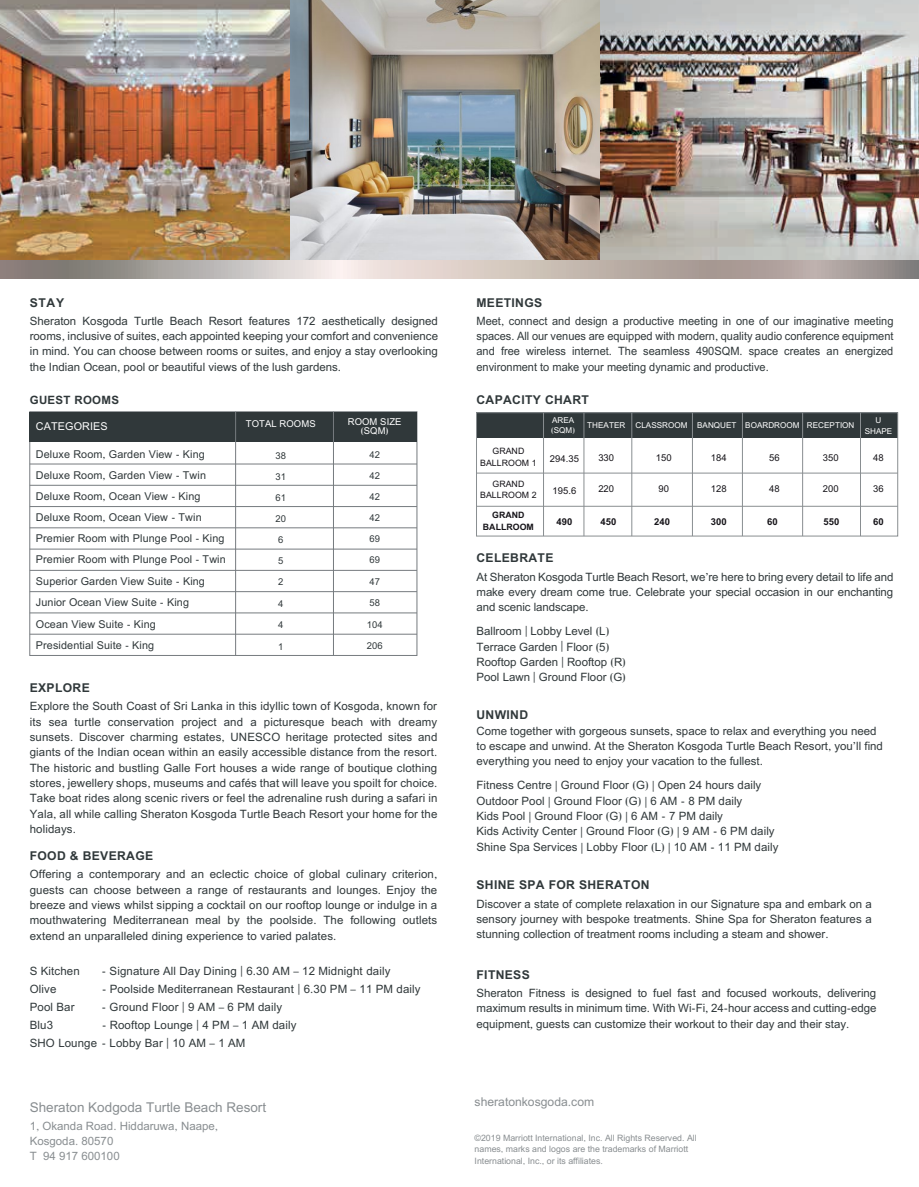
<style>
.page{position:relative;width:919px;height:1187px;background:#fff}
.page>*{position:absolute;margin:0;border:0;box-sizing:border-box;transform-origin:0 0}
.t1{font:15px "Akhbar";color:#898e91}
.t2{font:700 13.5px "Akhbar";letter-spacing:.025em;color:#30383a}
.t3{font:13.5px "Akhbar";color:#898e91}
.t4{font:12.75px/15.3px "Akhbar";color:#30383a;text-align:justify}
.t5{font:12.75px/15.3px "Akhbar";color:#30383a;text-align:justify;scale:.96 1}
.t6{font:12.75px/15.3px "Akhbar";color:#898e91}
.t7{font:700 12.75px "Akhbar";letter-spacing:.025em;color:#30383a}
.t8{font:12px/21.3px "Akhbar";letter-spacing:.01em;color:#30383a}
.t9{font:12px "Akhbar";letter-spacing:.01em;color:#fff}
.t10{font:10.5px "Akhbar";letter-spacing:.005em;color:#161419}
.t11{font:10.5px/21.3px "Akhbar";letter-spacing:.01em;color:#30383a}
.t12{font:10.5px/9px "Akhbar";letter-spacing:.01em;color:#fff;text-align:center}
.t13{font:700 10.5px "Akhbar";letter-spacing:.005em;color:#161419}
.t14{font:9.75px/11.7px "Akhbar";color:#898e91}
.t15{font:9.75px/11.7px "Akhbar";letter-spacing:.005em;color:#161419;text-align:center}
.t16{font:700 9.75px/11.7px "Akhbar";letter-spacing:.005em;color:#161419;text-align:center}
.t17{font:9px/10.5px "Akhbar";letter-spacing:.005em;color:#fff}
</style>
<div class="page">
<div style="left:30px;top:411px;width:387px;height:244px;border:1px solid #767b7f"></div>
<div style="left:30px;top:412px;width:387px;height:29px;background:#30383a"></div>
<hr style="left:30px;top:634px;width:387px;height:1px;background:#767b7f">
<hr style="left:30px;top:612px;width:387px;height:1px;background:#767b7f">
<hr style="left:30px;top:591px;width:387px;height:1px;background:#767b7f">
<hr style="left:30px;top:570px;width:387px;height:1px;background:#767b7f">
<hr style="left:30px;top:549px;width:387px;height:1px;background:#767b7f">
<hr style="left:30px;top:527px;width:387px;height:1px;background:#767b7f">
<hr style="left:30px;top:506px;width:387px;height:1px;background:#767b7f">
<hr style="left:30px;top:485px;width:387px;height:1px;background:#767b7f">
<hr style="left:30px;top:463px;width:387px;height:1px;background:#767b7f">
<hr style="left:235px;top:412px;width:1px;height:243px;background:#767b7f">
<hr style="left:333px;top:412px;width:1px;height:243px;background:#767b7f">
<div style="left:476px;top:412px;width:421px;height:26px;background:#30383a"></div>
<div style="left:476px;top:412px;width:421px;height:124px;border:1px solid #898e91"></div>
<hr style="left:476px;top:473px;width:421px;height:1px;background:#898e91">
<hr style="left:476px;top:506px;width:421px;height:1px;background:#898e91">
<hr style="left:543px;top:412px;width:1px;height:124px;background:#898e91">
<hr style="left:583px;top:412px;width:1px;height:124px;background:#898e91">
<hr style="left:631px;top:412px;width:1px;height:124px;background:#898e91">
<hr style="left:692px;top:412px;width:1px;height:124px;background:#898e91">
<hr style="left:742px;top:412px;width:1px;height:124px;background:#898e91">
<hr style="left:802px;top:412px;width:1px;height:124px;background:#898e91">
<hr style="left:860px;top:412px;width:1px;height:124px;background:#898e91">
<svg style="left:0;top:259px;width:918px;height:20px;background:#bab0aa"></svg>
<img style="left:600px;top:0;width:318px;height:259px">
<img style="left:289px;top:0;width:311px;height:259px">
<img style="left:0;top:0;width:289px;height:259px">
<p class="t2" style="left:30px;top:294px;width:36px">STAY</p>
<p class="t4" style="left:30px;top:313px;width:410px">Sheraton Kosgoda Turtle Beach Resort features 172 aesthetically designed rooms, inclusive of suites, each appointed keeping your comfort and convenience in mind. You can choose between rooms or suites, and enjoy a stay overlooking the Indian Ocean, pool or beautiful views of the lush gardens.</p>
<p class="t7" style="left:30px;top:392px;width:91px">GUEST ROOMS</p>
<p class="t9" style="left:36px;top:419px;width:73px">CATEGORIES</p>
<p class="t8" style="left:36px;top:443px;width:191px">Deluxe Room, Garden View - King<br>Deluxe Room, Garden View - Twin<br>Deluxe Room, Ocean View - King<br>Deluxe Room, Ocean View - Twin<br>Premier Room with Plunge Pool - King<br>Premier Room with Plunge Pool - Twin<br>Superior Garden View Suite - King<br>Junior Ocean View Suite - King<br>Ocean View Suite - King<br>Presidential Suite - King</p>
<p class="t12" style="left:246px;top:419px;width:71px">TOTAL ROOMS</p>
<p class="t11" style="left:275px;top:444px;width:12px">38<br>31<br>61<br>20<br>6<br>5<br>2<br>4<br>4<br>1</p>
<p class="t12" style="left:348px;top:417px;width:55px">ROOM SIZE (SQM)</p>
<p class="t11" style="left:366px;top:443px;width:17px">42<br>42<br>42<br>42<br>69<br>69<br>47<br>58<br>104<br>206</p>
<p class="t2" style="left:30px;top:679px;width:62px">EXPLORE</p>
<p class="t4" style="left:30px;top:698px;width:409px">Explore the South Coast of Sri Lanka in this idyllic town of Kosgoda, known for its sea turtle conservation project and a picturesque beach with dreamy sunsets. Discover charming estates, UNESCO heritage protected sites and giants of the Indian ocean within an easily accessible distance from the resort.<br>The historic and bustling Galle Fort houses a wide range of boutique clothing stores, jewellery shops, museums and cafés that will leave you spoilt for choice.<br>Take boat rides along scenic rivers or feel the adrenaline rush during a safari in Yala, all while calling Sheraton Kosgoda Turtle Beach Resort your home for the holidays.</p>
<p class="t2" style="left:30px;top:847px;width:125px">FOOD &amp; BEVERAGE</p>
<p class="t4" style="left:30px;top:866px;width:409px">Offering a contemporary and an eclectic choice of global culinary criterion, guests can choose between a range of restaurants and lounges. Enjoy the breeze and views whilst sipping a cocktail on our rooftop lounge or indulge in a mouthwatering Mediterranean meal by the poolside. The following outlets extend an unparalleled dining experience to varied palates.</p>
<p class="t4" style="left:30px;top:963px;width:52px">S Kitchen</p>
<p class="t4" style="left:102px;top:963px;width:290px">- Signature All Day Dining | 6.30 AM – 12 Midnight daily</p>
<p class="t4" style="left:30px;top:981px;width:28px">Olive</p>
<p class="t4" style="left:102px;top:981px;width:320px">- Poolside Mediterranean Restaurant | 6.30 PM – 11 PM daily</p>
<p class="t4" style="left:30px;top:999px;width:46px">Pool Bar</p>
<p class="t4" style="left:102px;top:999px;width:182px">- Ground Floor | 9 AM – 6 PM daily</p>
<p class="t4" style="left:30px;top:1017px;width:25px">Blu3</p>
<p class="t4" style="left:30px;top:1015px;width:268px;line-height:18px;text-indent:72px">- Rooftop Lounge | 4 PM – 1 AM daily<br>SHO Lounge - Lobby Bar | 10 AM – 1 AM</p>
<p class="t1" style="left:30px;top:1097px;width:238px">Sheraton Kodgoda Turtle Beach Resort</p>
<p class="t6" style="left:30px;top:1117px;width:190px">1, Okanda Road. Hiddaruwa, Naape,<br>Kosgoda. 80570<br>T 94 917 600100</p>
<p class="t2" style="left:476px;top:294px;width:67px">MEETINGS</p>
<p class="t5" style="left:476px;top:313px;width:436px">Meet, connect and design a productive meeting in one of our imaginative meeting spaces. All our venues are equipped with modern, quality audio conference equipment and free wireless internet. The seamless 490SQM. space creates an energized environment to make your meeting dynamic and productive.</p>
<p class="t2" style="left:476px;top:392px;width:114px">CAPACITY CHART</p>
<p class="t15" style="left:480px;top:444px;width:58px">GRAND<br>BALLROOM 1</p>
<p class="t15" style="left:480px;top:477px;width:58px">GRAND<br>BALLROOM 2</p>
<p class="t16" style="left:483px;top:509px;width:53px">GRAND<br>BALLROOM</p>
<p class="t17" style="left:551px;top:414px;width:25px">AREA (SQM)</p>
<p class="t17" style="left:587px;top:419px;width:269px">THEATER CLASSROOM BANQUET BOARDROOM RECEPTION</p>
<p class="t17" style="left:864px;top:414px;width:29px;text-align:center">U<br>SHAPE</p>
<p class="t10" style="left:549px;top:452px;width:31px">294.35</p>
<p class="t10" style="left:552px;top:483px;width:25px">195.6</p>
<p class="t13" style="left:556px;top:515px;width:17px">490</p>
<p class="t13" style="left:600px;top:515px;width:17px">450</p>
<p class="t13" style="left:654px;top:515px;width:17px">240</p>
<p class="t13" style="left:711px;top:515px;width:17px">300</p>
<p class="t13" style="left:767px;top:515px;width:12px">60</p>
<p class="t13" style="left:823px;top:515px;width:17px">550</p>
<p class="t13" style="left:873px;top:515px;width:12px">60</p>
<p class="t10" style="left:598px;top:451px;width:17px">330</p>
<p class="t10" style="left:598px;top:482px;width:17px">220</p>
<p class="t10" style="left:655px;top:451px;width:17px">150</p>
<p class="t10" style="left:658px;top:482px;width:12px">90</p>
<p class="t10" style="left:711px;top:451px;width:17px">184</p>
<p class="t10" style="left:711px;top:482px;width:17px">128</p>
<p class="t10" style="left:769px;top:451px;width:12px">56</p>
<p class="t10" style="left:769px;top:482px;width:12px">48</p>
<p class="t10" style="left:822px;top:451px;width:17px">350</p>
<p class="t10" style="left:822px;top:482px;width:17px">200</p>
<p class="t10" style="left:873px;top:451px;width:12px">48</p>
<p class="t10" style="left:873px;top:482px;width:12px">36</p>
<p class="t2" style="left:476px;top:549px;width:78px">CELEBRATE</p>
<p class="t4" style="left:476px;top:568px;width:418px">At Sheraton Kosgoda Turtle Beach Resort, we’re here to bring every detail to life and make every dream come true. Celebrate your special occasion in our enchanting and scenic landscape.</p>
<p class="t4" style="left:476px;top:623px;width:151px;text-align:left">Ballroom | Lobby Level (L)<br>Terrace Garden | Floor (5)<br>Rooftop Garden | Rooftop (R)<br>Pool Lawn | Ground Floor (G)</p>
<p class="t2" style="left:476px;top:706px;width:53px">UNWIND</p>
<p class="t4" style="left:476px;top:722px;width:408px;text-align:left">Come together with gorgeous sunsets, space to relax and everything you need to escape and unwind. At the Sheraton Kosgoda Turtle Beach Resort, you’ll find everything you need to enjoy your vacation to the fullest.</p>
<p class="t4" style="left:476px;top:777px;width:303px;text-align:left">Fitness Centre | Ground Floor (G) | Open 24 hours daily Outdoor Pool | Ground Floor (G) | 6 AM - 8 PM daily<br>Kids Pool | Ground Floor (G) | 6 AM - 7 PM daily<br>Kids Activity Center | Ground Floor (G) | 9 AM - 6 PM daily Shine Spa Services | Lobby Floor (L) | 10 AM - 11 PM daily</p>
<p class="t2" style="left:476px;top:876px;width:175px">SHINE SPA FOR SHERATON</p>
<p class="t4" style="left:476px;top:895px;width:397px">Discover a state of complete relaxation in our Signature spa and embark on a sensory journey with bespoke treatments. Shine Spa for Sheraton features a stunning collection of treatment rooms including a steam and shower.</p>
<p class="t2" style="left:476px;top:966px;width:55px">FITNESS</p>
<p class="t4" style="left:476px;top:984px;width:401px">Sheraton Fitness is designed to fuel fast and focused workouts, delivering maximum results in minimum time. With Wi-Fi, 24-hour access and cutting-edge equipment, guests can customize their workout to their day and their stay.</p>
<p class="t3" style="left:474px;top:1092px;width:121px">sheratonkosgoda.com</p>
<p class="t14" style="left:474px;top:1131px;width:224px">©2019 Marriott International, Inc. All Rights Reserved. All names, marks and logos are the trademarks of Marriott<br>International, Inc., or its affiliates.</p>
</div>
